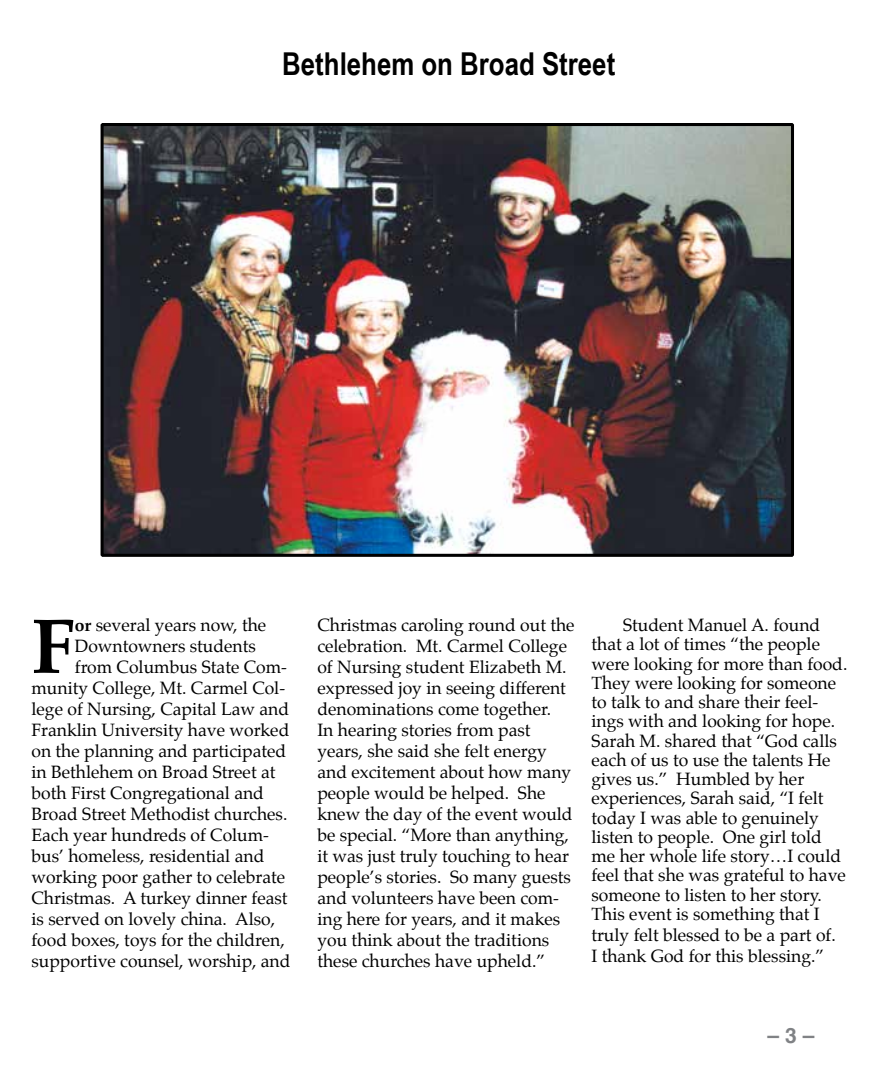
<style>
.page{position:relative;width:882px;height:1071px;background:#fff}
.page>*{position:absolute;margin:0;border:0;box-sizing:border-box;transform-origin:0 0}
.t1{font:700 77.88px "Palatino";color:#000}
.t2{font:700 31.5px "Arial Narrow";color:#000}
.t3{font:700 21px "Helvetica";color:#808285}
.t4{font:17.5px/21px "Palatino";color:#000}
.s1{font-weight:700}
</style>
<div class="page">
<img style="left:105px;top:127px;width:685px;height:426px">
<div style="left:101px;top:123px;width:693px;height:434px;border:3px solid #000"></div>
<h2 class="t2" style="left:282px;top:40px;width:334px">Bethlehem on Broad Street</h2>
<h1 class="t1" style="left:32px;top:580px;width:45px">F</h1>
<p class="t4" style="left:75px;top:614px;width:193px"><span class="s1">or</span> several years now, the</p>
<p class="t4" style="left:75px;top:635px;width:183px">Downtowners students</p>
<p class="t4" style="left:75px;top:656px;width:214px">from Columbus State Com-</p>
<p class="t4" style="left:32px;top:677px;width:255px">munity College, Mt. Carmel Col-</p>
<p class="t4" style="left:32px;top:698px;width:259px">lege of Nursing, Capital Law and</p>
<p class="t4" style="left:32px;top:719px;width:259px">Franklin University have worked</p>
<p class="t4" style="left:32px;top:740px;width:256px">on the planning and participated</p>
<p class="t4" style="left:32px;top:761px;width:246px">in Bethlehem on Broad Street at</p>
<p class="t4" style="left:32px;top:782px;width:234px">both First Congregational and</p>
<p class="t4" style="left:32px;top:803px;width:257px">Broad Street Methodist churches.</p>
<p class="t4" style="left:32px;top:824px;width:239px">Each year hundreds of Colum-</p>
<p class="t4" style="left:32px;top:845px;width:234px">bus’ homeless, residential and</p>
<p class="t4" style="left:32px;top:866px;width:255px">working poor gather to celebrate</p>
<p class="t4" style="left:32px;top:887px;width:258px">Christmas. A turkey dinner feast</p>
<p class="t4" style="left:32px;top:908px;width:245px">is served on lovely china. Also,</p>
<p class="t4" style="left:32px;top:929px;width:255px">food boxes, toys for the children,</p>
<p class="t4" style="left:32px;top:950px;width:261px">supportive counsel, worship, and</p>
<p class="t4" style="left:317px;top:614px;width:259px">Christmas caroling round out the celebration. Mt. Carmel College of Nursing student Elizabeth M. expressed joy in seeing different denominations come together.<br>In hearing stories from past years, she said she felt energy and excitement about how many people would be helped. She knew the day of the event would be special. “More than anything, it was just truly touching to hear people’s stories. So many guests and volunteers have been com&shy;ing here for years, and it makes you think about the traditions these churches have upheld.”</p>
<p class="t4" style="left:592px;top:615px;width:257px;line-height:19.2px;text-indent:32px">Student Manuel A. found that a lot of times “the people were looking for more than food.<br>They were looking for someone to talk to and share their feel&shy;ings with and looking for hope.<br>Sarah M. shared that “God calls each of us to use the talents He gives us.” Humbled by her experiences, Sarah said, “I felt today I was able to genuinely listen to people. One girl told me her whole life story…I could feel that she was grateful to have someone to listen to her story.<br>This event is something that I</p>
<p class="t4" style="left:592px;top:924px;width:246px">truly felt blessed to be a part of.<br>I thank God for this blessing.”</p>
<p class="t3" style="left:768px;top:1019px;width:48px">– 3 –</p>
</div>
